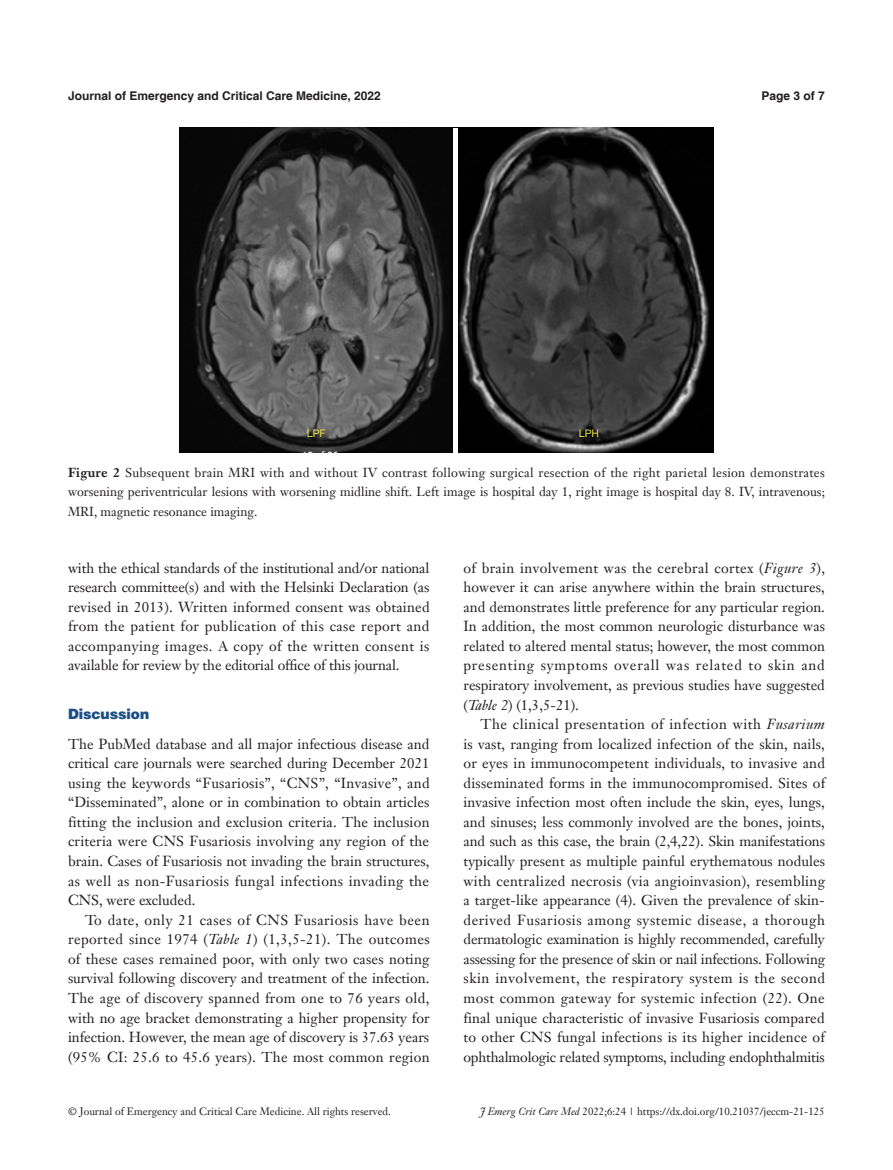
<style>
.page{position:relative;width:893px;height:1170px;background:#fff}
.page>*{position:absolute;margin:0;border:0;box-sizing:border-box;transform-origin:0 0}
.t1{font:14.25px/19.5px "Janson Text LT";color:#231f20;text-align:justify}
.t2{font:900 14.25px "Helvetica";color:#1c5085}
.t3{font:12.75px/19.5px "Janson Text LT";color:#231f20;text-align:justify}
.t4{font:700 12px "Helvetica";color:#231f20}
.t5{font:10.5px "Janson Text LT";color:#231f20}
.t6{font:10.5px "Helvetica Neue LT Pro";color:#eae84b}
.s1{font-weight:700}
.s2{font-style:italic}
</style>
<div class="page">
<img style="left:180px;top:128px;width:533px;height:324px">
<hr style="left:453px;top:128px;width:4px;height:324px;background:#fff">
<p class="t4" style="left:68px;top:88px;width:314px">Journal of Emergency and Critical Care Medicine, 2022</p>
<p class="t4" style="left:762px;top:88px;width:65px">Page 3 of 7</p>
<p class="t6" style="left:307px;top:427px;width:20px">LPF</p>
<p class="t6" style="left:579px;top:427px;width:22px">LPH</p>
<p class="t3" style="left:68px;top:462px;width:758px"><span class="s1">Figure 2</span> Subsequent brain MRI with and without IV contrast following surgical resection of the right parietal lesion demonstrates worsening periventricular lesions with worsening midline shift. Left image is hospital day 1, right image is hospital day 8. IV, intravenous; MRI, magnetic resonance imaging.</p>
<p class="t1" style="left:68px;top:557px;width:363px">with the ethical standards of the institutional and/or national research committee(s) and with the Helsinki Declaration (as revised in 2013). Written informed consent was obtained from the patient for publication of this case report and accompanying images. A copy of the written consent is available for review by the editorial office of this journal.</p>
<p class="t2" style="left:68px;top:705px;width:83px">Discussion</p>
<p class="t1" style="left:68px;top:733px;width:363px">The PubMed database and all major infectious disease and critical care journals were searched during December 2021 using the keywords “Fusariosis”, “CNS”, “Invasive”, and “Disseminated”, alone or in combination to obtain articles fitting the inclusion and exclusion criteria. The inclusion criteria were CNS Fusariosis involving any region of the brain. Cases of Fusariosis not invading the brain structures, as well as non-Fusariosis fungal infections invading the CNS, were excluded.</p>
<p class="t1" style="left:68px;top:909px;width:363px;text-indent:17px">To date, only 21 cases of CNS Fusariosis have been reported since 1974 (<span class="s2">Table 1</span>) (1,3,5-21). The outcomes of these cases remained poor, with only two cases noting survival following discovery and treatment of the infection.<br>The age of discovery spanned from one to 76 years old, with no age bracket demonstrating a higher propensity for infection. However, the mean age of discovery is 37.63 years (95% CI: 25.6 to 45.6 years). The most common region</p>
<p class="t1" style="left:463px;top:557px;width:363px">of brain involvement was the cerebral cortex (<span class="s2">Figure 3</span>), however it can arise anywhere within the brain structures, and demonstrates little preference for any particular region.<br>In addition, the most common neurologic disturbance was related to altered mental status; however, the most common presenting symptoms overall was related to skin and respiratory involvement, as previous studies have suggested (<span class="s2">Table 2</span>) (1,3,5-21).</p>
<p class="t1" style="left:463px;top:714px;width:363px;text-indent:17px">The clinical presentation of infection with <span class="s2">Fusarium </span>is vast, ranging from localized infection of the skin, nails, or eyes in immunocompetent individuals, to invasive and disseminated forms in the immunocompromised. Sites of invasive infection most often include the skin, eyes, lungs, and sinuses; less commonly involved are the bones, joints, and such as this case, the brain (2,4,22). Skin manifestations typically present as multiple painful erythematous nodules with centralized necrosis (via angioinvasion), resembling a target-like appearance (4). Given the prevalence of skin&shy;derived Fusariosis among systemic disease, a thorough dermatologic examination is highly recommended, carefully assessing for the presence of skin or nail infections. Following skin involvement, the respiratory system is the second most common gateway for systemic infection (22). One final unique characteristic of invasive Fusariosis compared to other CNS fungal infections is its higher incidence of ophthalmologic related symptoms, including endophthalmitis</p>
<p class="t5" style="left:68px;top:1104px;width:324px">© Journal of Emergency and Critical Care Medicine. All rights reserved.</p>
<p class="t5" style="left:480px;top:1104px;width:346px"><span class="s2">J Emerg Crit Care Med</span> 2022;6:24 | https://dx.doi.org/10.21037/jeccm-21-125</p>
</div>
